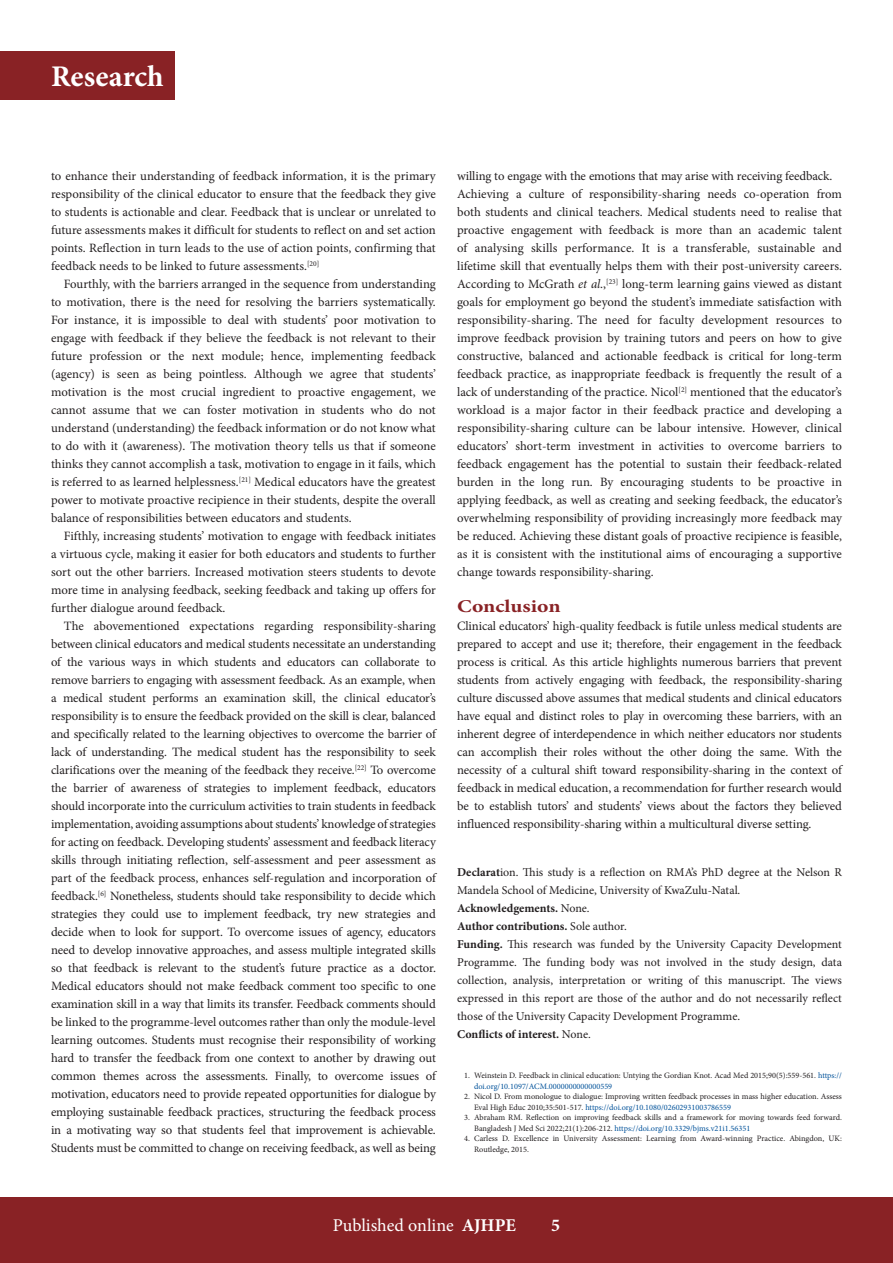
<style>
.page{position:relative;width:893px;height:1263px;background:#fff}
.page>*{position:absolute;margin:0;border:0;box-sizing:border-box;transform-origin:0 0}
.t1{font:700 30px "Minion Pro";color:#fff}
.t2{font:18px "Minion Pro";letter-spacing:-.005em;color:#fff}
.B_HEAD{font:700 18px "Minion Pro";color:#892225;scale:1.2 1}
.t3{font:700 18px "Minion Pro";color:#fff}
.BODY_TEXT_INDENT{font:12.75px/18px "Minion Pro";letter-spacing:-.005em;color:#231f20;text-align:justify}
.BODY_TEXT_1ST_PARAGR{font:12.75px/18px "Minion Pro";letter-spacing:-.01em;color:#231f20;text-align:justify}
.ACKNOWLEGEMENTS{font:12px/18px "Minion Pro";letter-spacing:-.005em;color:#231f20}
.ACKNOWLEGEMENTS-2{font:700 12px "Minion Pro";color:#231f20}
.t4{font:8.25px/10.5px "Minion Pro";color:#231f20}
.s1{font-style:italic}
.s2{font-weight:700}
.s3{font-weight:400}
.s4{color:#01529a}
</style>
<div class="page">
<div style="left:0;top:1197px;width:893px;height:66px;background:#892225"></div>
<div style="left:0;top:51px;width:174px;height:49px;background:#892225"></div>
<h1 class="t1" style="left:51px;top:56px;width:114px">Research</h1>
<p class="BODY_TEXT_INDENT" style="left:51px;top:167px;width:386px">to enhance their understanding of feedback information, it is the primary responsibility of the clinical educator to ensure that the feedback they give to students is actionable and clear. Feedback that is unclear or unrelated to future assessments makes it difficult for students to reflect on and set action points. Reflection in turn leads to the use of action points, confirming that feedback needs to be linked to future assessments.<sup>[20]</sup></p>
<p class="BODY_TEXT_INDENT" style="left:51px;top:275px;width:386px;text-indent:13px">Fourthly, with the barriers arranged in the sequence from understanding to motivation, there is the need for resolving the barriers systematically.<br>For instance, it is impossible to deal with students’ poor motivation to engage with feedback if they believe the feedback is not relevant to their future profession or the next module; hence, implementing feedback (agency) is seen as being pointless. Although we agree that students’ motivation is the most crucial ingredient to proactive engagement, we cannot assume that we can foster motivation in students who do not understand (understanding) the feedback information or do not know what to do with it (awareness). The motivation theory tells us that if someone thinks they cannot accomplish a task, motivation to engage in it fails, which is referred to as learned helplessness.<sup>[21]</sup> Medical educators have the greatest power to motivate proactive recipience in their students, despite the overall balance of responsibilities between educators and students.</p>
<p class="BODY_TEXT_INDENT" style="left:51px;top:527px;width:386px;text-indent:13px">Fifthly, increasing students’ motivation to engage with feedback initiates a virtuous cycle, making it easier for both educators and students to further sort out the other barriers. Increased motivation steers students to devote more time in analysing feedback, seeking feedback and taking up offers for further dialogue around feedback.</p>
<p class="BODY_TEXT_INDENT" style="left:51px;top:617px;width:386px;text-indent:13px">The abovementioned expectations regarding responsibility-sharing between clinical educators and medical students necessitate an understanding of the various ways in which students and educators can collaborate to remove barriers to engaging with assessment feedback. As an example, when a medical student performs an examination skill, the clinical educator’s responsibility is to ensure the feedback provided on the skill is clear, balanced and specifically related to the learning objectives to overcome the barrier of lack of understanding. The medical student has the responsibility to seek clarifications over the meaning of the feedback they receive.<sup>[22]</sup> To overcome the barrier of awareness of strategies to implement feedback, educators should incorporate into the curriculum activities to train students in feedback implementation, avoiding assumptions about students’ knowledge of strategies for acting on feedback. Developing students’ assessment and feedback literacy skills through initiating reflection, self-assessment and peer assessment as part of the feedback process, enhances self-regulation and incorporation of feedback.<sup>[6]</sup> Nonetheless, students should take responsibility to decide which strategies they could use to implement feedback, try new strategies and decide when to look for support. To overcome issues of agency, educators need to develop innovative approaches, and assess multiple integrated skills so that feedback is relevant to the student’s future practice as a doctor.<br>Medical educators should not make feedback comment too specific to one examination skill in a way that limits its transfer. Feedback comments should be linked to the programme-level outcomes rather than only the module-level learning outcomes. Students must recognise their responsibility of working hard to transfer the feedback from one context to another by drawing out common themes across the assessments. Finally, to overcome issues of motivation, educators need to provide repeated opportunities for dialogue by employing sustainable feedback practices, structuring the feedback process in a motivating way so that students feel that improvement is achievable.<br>Students must be committed to change on receiving feedback, as well as being</p>
<p class="BODY_TEXT_INDENT" style="left:457px;top:167px;width:377px">willing to engage with the emotions that may arise with receiving feedback.</p>
<p class="BODY_TEXT_1ST_PARAGR" style="left:457px;top:185px;width:386px">Achieving a culture of responsibility-sharing needs co-operation from both students and clinical teachers. Medical students need to realise that proactive engagement with feedback is more than an academic talent of analysing skills performance. It is a transferable, sustainable and lifetime skill that eventually helps them with their post-university careers.<br>According to McGrath <span class="s1">et al</span>.,<sup>[23]</sup> long-term learning gains viewed as distant goals for employment go beyond the student’s immediate satisfaction with responsibility-sharing. The need for faculty development resources to improve feedback provision by training tutors and peers on how to give constructive, balanced and actionable feedback is critical for long-term feedback practice, as inappropriate feedback is frequently the result of a lack of understanding of the practice. Nicol<sup>[2]</sup> mentioned that the educator’s workload is a major factor in their feedback practice and developing a responsibility-sharing culture can be labour intensive. However, clinical educators’ short-term investment in activities to overcome barriers to feedback engagement has the potential to sustain their feedback-related burden in the long run. By encouraging students to be proactive in applying feedback, as well as creating and seeking feedback, the educator’s overwhelming responsibility of providing increasingly more feedback may be reduced. Achieving these distant goals of proactive recipience is feasible, as it is consistent with the institutional aims of encouraging a supportive change towards responsibility-sharing.</p>
<h2 class="B_HEAD" style="left:457px;top:594px;width:88px">Conclusion</h2>
<p class="BODY_TEXT_1ST_PARAGR" style="left:457px;top:617px;width:386px">Clinical educators’ high-quality feedback is futile unless medical students are prepared to accept and use it; therefore, their engagement in the feedback process is critical. As this article highlights numerous barriers that prevent students from actively engaging with feedback, the responsibility-sharing culture discussed above assumes that medical students and clinical educators have equal and distinct roles to play in overcoming these barriers, with an inherent degree of interdependence in which neither educators nor students can accomplish their roles without the other doing the same. With the necessity of a cultural shift toward responsibility-sharing in the context of feedback in medical education, a recommendation for further research would be to establish tutors’ and students’ views about the factors they believed influenced responsibility-sharing within a multicultural diverse setting.</p>
<p class="ACKNOWLEGEMENTS" style="left:457px;top:863px;width:386px"><span class="s2">Declarat</span>ion. This study is a reflection on RMA’s PhD degree at the Nelson R<br>Mandela School of Medicine, University of KwaZulu-Natal.</p>
<p class="ACKNOWLEGEMENTS-2" style="left:457px;top:899px;width:134px">Acknowledgements. <span class="s3">None.</span></p>
<p class="ACKNOWLEGEMENTS-2" style="left:457px;top:917px;width:171px">Author contributions. <span class="s3">Sole author.</span></p>
<p class="ACKNOWLEGEMENTS" style="left:457px;top:935px;width:386px;text-align:justify"><span class="s2">Funding.</span> This research was funded by the University Capacity Development Programme. The funding body was not involved in the study design, data collection, analysis, interpretation or writing of this manuscript. The views expressed in this report are those of the author and do not necessarily reflect those of the University Capacity Development Programme.</p>
<p class="ACKNOWLEGEMENTS-2" style="left:457px;top:1025px;width:135px">Conflicts of interest. <span class="s3">None.</span></p>
<p class="t4" style="left:474px;top:1070px;width:369px;text-indent:-10px">1. Weinstein D. Feedback in clinical education: Untying the Gordian Knot. Acad Med 2015;90(5):559-561. <span class="s4">https:// doi.org/10.1097/ACM.0000000000000559</span></p>
<p class="t4" style="left:474px;top:1091px;width:369px;text-indent:-10px">2. Nicol D. From monologue to dialogue: Improving written feedback processes in mass higher education. Assess<br>Eval High Educ 2010;35:501-517. <span class="s4">https://doi.org/10.1080/02602931003786559</span></p>
<p class="t4" style="left:474px;top:1112px;width:369px;text-indent:-10px">3. Abraham RM. Reflection on improving feedback skills and a framework for moving towards feed forward.<br>Bangladesh J Med Sci 2022;21(1):206-212. <span class="s4">https://doi.org/10.3329/bjms.v21i1.56351</span></p>
<p class="t4" style="left:474px;top:1133px;width:369px;text-indent:-10px">4. Carless D. Excellence in University Assessment: Learning from Award-winning Practice. Abingdon, UK:<br>Routledge, 2015.</p>
<h2 class="t2" style="left:333px;top:1213px;width:185px">Published online <span class="s2">AJHPE</span></h2>
<h2 class="t3" style="left:551px;top:1213px;width:10px">5</h2>
</div>
